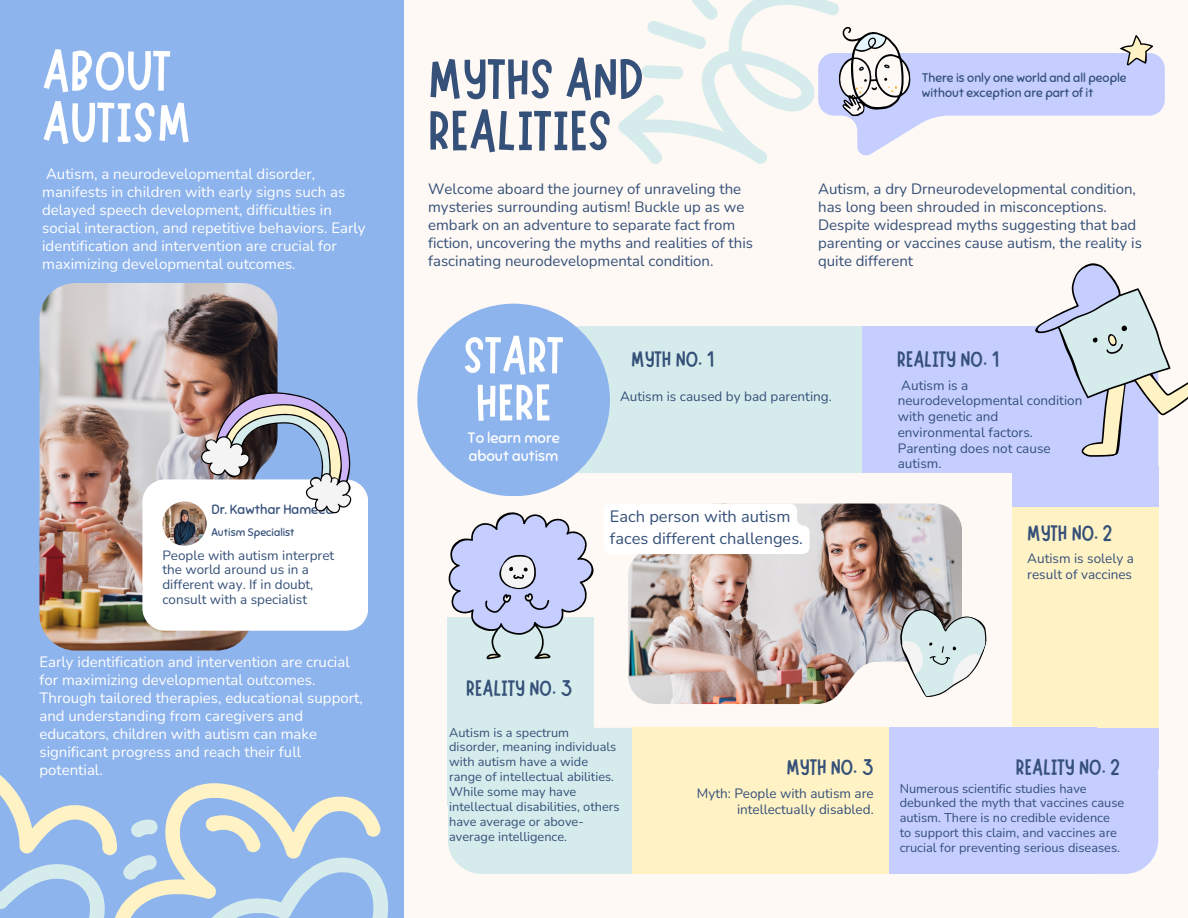
<style>
.page{position:relative;width:1188px;height:918px;background:#fef9f4}
.page>*{position:absolute;margin:0;border:0;box-sizing:border-box;transform-origin:0 0}
.t1{font:57px/51.8px "Marykate";color:#355079}
.t2{font:57px/51.8px "Marykate";color:#fff}
.t3{font:51.9px/47.4px "Marykate";color:#fff}
.t4{font:22.5px "Marykate";color:#355079}
.t5{font:16.35px/21.9px "Nunito";color:#355079}
.t6{font:15px/18px "Nunito";color:#fff}
.t7{font:15px/18px "Nunito";color:#355079}
.t8{font:15px/18px "Sniglet";color:#fff}
.t9{font:13.5px/15.8px "Nunito";color:#355079}
.t10{font:13.5px "Sniglet";color:#355079}
.t11{font:12.75px/14.9px "Nunito";color:#355079}
.t12{font:12.45px/15px "Sniglet";color:#355079}
.t13{font:10.95px "Sniglet";color:#355079}
</style>
<div class="page">
<div style="left:861px;top:327px;width:207px;height:146px;background:#c5ceff"></div>
<div style="left:541px;top:327px;width:320px;height:146px;background:#d6ecec"></div>
<div style="left:1012px;top:507px;width:146px;height:235px;background:#fff2c5"></div>
<div style="left:1012px;top:466px;width:146px;height:41px;background:#c5ceff"></div>
<div style="left:417px;top:304px;width:193px;height:192px;background:#8eb4ed;border-radius:50%"></div>
<div style="left:1012px;top:728px;width:146px;height:41px;background:#c5ceff"></div>
<div style="left:1012px;top:738px;width:146px;height:136px;background:#c5ceff;border-radius:34px"></div>
<div style="left:888px;top:728px;width:209px;height:146px;background:#c5ceff"></div>
<div style="left:448px;top:618px;width:146px;height:188px;background:#d6ecec"></div>
<div style="left:448px;top:728px;width:253px;height:146px;background:#d6ecec;border-radius:34px"></div>
<div style="left:632px;top:728px;width:256px;height:146px;background:#fff2c5"></div>
<div style="left:0;top:0;width:404px;height:918px;background:#8eb4ed"></div>
<img style="left:39px;top:283px;width:239px;height:367px">
<svg style="left:142px;top:370px;width:226px;height:261px;background:#d3d2d9"></svg>
<img style="left:628px;top:504px;width:334px;height:200px">
<svg style="left:885px;top:599px;width:102px;height:105px"></svg>
<svg style="left:1019px;top:263px;width:169px;height:204px"></svg>
<svg style="left:448px;top:512px;width:146px;height:147px"></svg>
<svg style="left:0;top:775px;width:388px;height:143px"></svg>
<svg style="left:618px;top:0;width:547px;height:164px"></svg>
<div style="left:604px;top:504px;width:206px;height:50px;background:#fff"></div>
<p class="t2" style="left:42px;top:39px;width:151px">ABOUT<br>AUTISM</p>
<p class="t6" style="left:42px;top:165px;width:325px">Autism, a neurodevelopmental disorder, manifests in children with early signs such as delayed speech development, difficulties in social interaction, and repetitive behaviors. Early identification and intervention are crucial for maximizing developmental outcomes.</p>
<p class="t10" style="left:211px;top:501px;width:123px">Dr. Kawthar Hameed</p>
<h3 class="t13" style="left:211px;top:525px;width:85px">Autism Specialist</h3>
<h1 class="t9" style="left:162px;top:548px;width:173px;line-height:14.5px">People with autism interpret the world around us in a different way. If in doubt, consult with a specialist</h1>
<h3 class="t6" style="left:39px;top:653px;width:325px">Early identification and intervention are crucial for maximizing developmental outcomes.<br>Through tailored therapies, educational support, and understanding from caregivers and educators, children with autism can make significant progress and reach their full potential.</h3>
<p class="t1" style="left:428px;top:47px;width:218px">MYTHS AND<br>REALITIES</p>
<p class="t7" style="left:428px;top:180px;width:326px">Welcome aboard the journey of unraveling the mysteries surrounding autism! Buckle up as we embark on an adventure to separate fact from fiction, uncovering the myths and realities of this fascinating neurodevelopmental condition.</p>
<h4 class="t12" style="left:922px;top:70px;width:206px">There is only one world and all people without exception are part of it</h4>
<h4 class="t7" style="left:818px;top:180px;width:325px">Autism, a dry Drneurodevelopmental condition, has long been shrouded in misconceptions.<br>Despite widespread myths suggesting that bad parenting or vaccines cause autism, the reality is quite different</h4>
<p class="t3" style="left:463px;top:326px;width:102px">START<br>HERE</p>
<p class="t8" style="left:468px;top:429px;width:94px">To learn more about autism</p>
<h3 class="t4" style="left:631px;top:344px;width:86px">MYTH NO. 1</h3>
<h3 class="t4" style="left:897px;top:344px;width:104px">REALITY NO. 1</h3>
<h1 class="t9" style="left:620px;top:389px;width:213px">Autism is caused by bad parenting.</h1>
<h4 class="t5" style="left:610px;top:506px;width:195px">Each person with autism faces different challenges.</h4>
<p class="t9" style="left:898px;top:377px;width:186px">Autism is a neurodevelopmental condition with genetic and environmental factors.<br>Parenting does not cause autism.</p>
<h3 class="t4" style="left:1027px;top:518px;width:87px">MYTH NO. 2</h3>
<h4 class="t9" style="left:1027px;top:551px;width:108px">Autism is solely a result of vaccines</h4>
<h3 class="t4" style="left:466px;top:674px;width:108px">REALITY NO. 3</h3>
<p class="t11" style="left:449px;top:725px;width:172px">Autism is a spectrum disorder, meaning individuals with autism have a wide range of intellectual abilities.<br>While some may have intellectual disabilities, others have average or above&shy;average intelligence.</p>
<h3 class="t4" style="left:786px;top:753px;width:89px">MYTH NO. 3</h3>
<h3 class="t9" style="left:697px;top:786px;width:178px;text-align:right">Myth: People with autism are intellectually disabled.</h3>
<h3 class="t4" style="left:1016px;top:753px;width:106px">REALITY NO. 2</h3>
<h3 class="t11" style="left:900px;top:781px;width:226px">Numerous scientific studies have debunked the myth that vaccines cause autism. There is no credible evidence to support this claim, and vaccines are crucial for preventing serious diseases.</h3>
</div>
